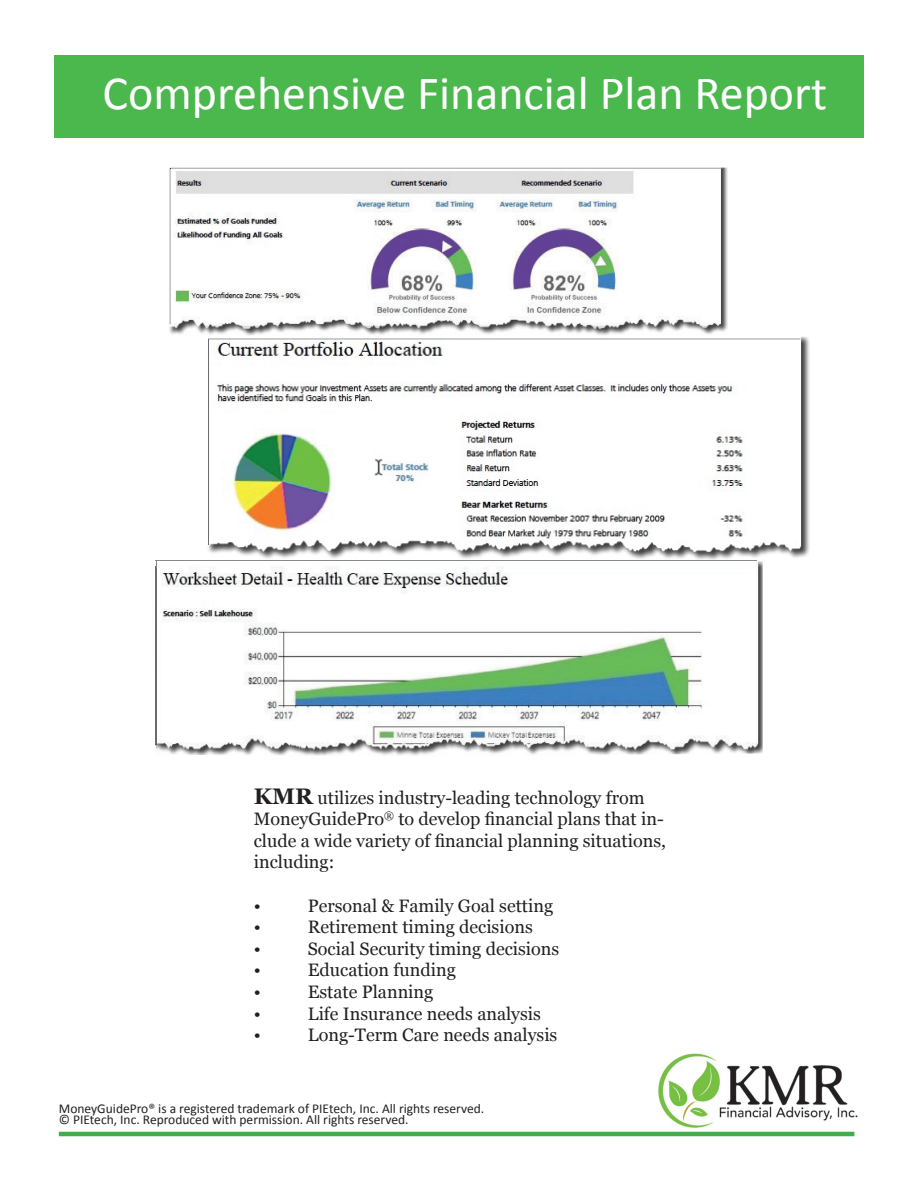
<style>
.page{position:relative;width:918px;height:1188px;background:#fff}
.page>*{position:absolute;margin:0;border:0;box-sizing:border-box;transform-origin:0 0}
.t1{font:48px "Calibri";color:#fff}
.t2{font:18px/21.6px "Georgia";color:#231f20;text-align:justify}
.t3{font:13.5px "Calibri";color:#231f20}
.s1{font-weight:700;font-size:22.5px}
</style>
<div class="page">
<div style="left:54px;top:55px;width:810px;height:82px;background:#4bb84d"></div>
<hr style="left:59px;top:1132px;width:795px;height:4px;background:#40ae49">
<img style="left:659px;top:1053px;width:199px;height:75px">
<img style="left:169px;top:168px;width:559px;height:168px">
<img style="left:171px;top:168px;width:551px;height:1px">
<img style="left:170px;top:169px;width:1px;height:155px">
<img style="left:207px;top:337px;width:603px;height:223px">
<img style="left:208px;top:340px;width:1px;height:204px">
<img style="left:155px;top:561px;width:608px;height:195px">
<img style="left:156px;top:568px;width:1px;height:176px">
<hr style="left:156px;top:560px;width:601px;height:1px;background:#86888b">
<svg style="left:208px;top:339px;width:174px;height:1px"></svg>
<img style="left:382px;top:339px;width:419px;height:1px">
<p class="t1" style="left:103px;top:63px;width:726px">Comprehensive Financial Plan Report</p>
<p class="t2" style="left:254px;top:786px;width:392px"><span class="s1">KMR</span> utilizes industry-leading technology from</p>
<p class="t2" style="left:254px;top:807px;width:414px">MoneyGuidePro<sup>®</sup> to develop financial plans that in&shy;clude a wide variety of financial planning situations, including:</p>
<p class="t2" style="left:254px;top:894px;width:9px">•</p>
<p class="t2" style="left:308px;top:894px;width:247px">Personal &amp; Family Goal setting</p>
<p class="t2" style="left:254px;top:915px;width:9px">•</p>
<p class="t2" style="left:308px;top:915px;width:227px">Retirement timing decisions</p>
<p class="t2" style="left:254px;top:937px;width:9px">•</p>
<p class="t2" style="left:308px;top:937px;width:253px">Social Security timing decisions</p>
<p class="t2" style="left:254px;top:959px;width:9px">•</p>
<p class="t2" style="left:308px;top:959px;width:150px">Education funding</p>
<p class="t2" style="left:254px;top:980px;width:9px">•</p>
<p class="t2" style="left:308px;top:980px;width:127px">Estate Planning</p>
<p class="t2" style="left:254px;top:1002px;width:9px">•</p>
<p class="t2" style="left:308px;top:1002px;width:235px">Life Insurance needs analysis</p>
<p class="t2" style="left:254px;top:1023px;width:9px">•</p>
<p class="t2" style="left:308px;top:1023px;width:251px">Long-Term Care needs analysis</p>
<p class="t3" style="left:59px;top:1100px;width:427px">MoneyGuidePro® is a registered trademark of PIEtech, Inc. All rights reserved.</p>
<p class="t3" style="left:59px;top:1111px;width:351px">© PIEtech, Inc. Reproduced with permission. All rights reserved.</p>
</div>
